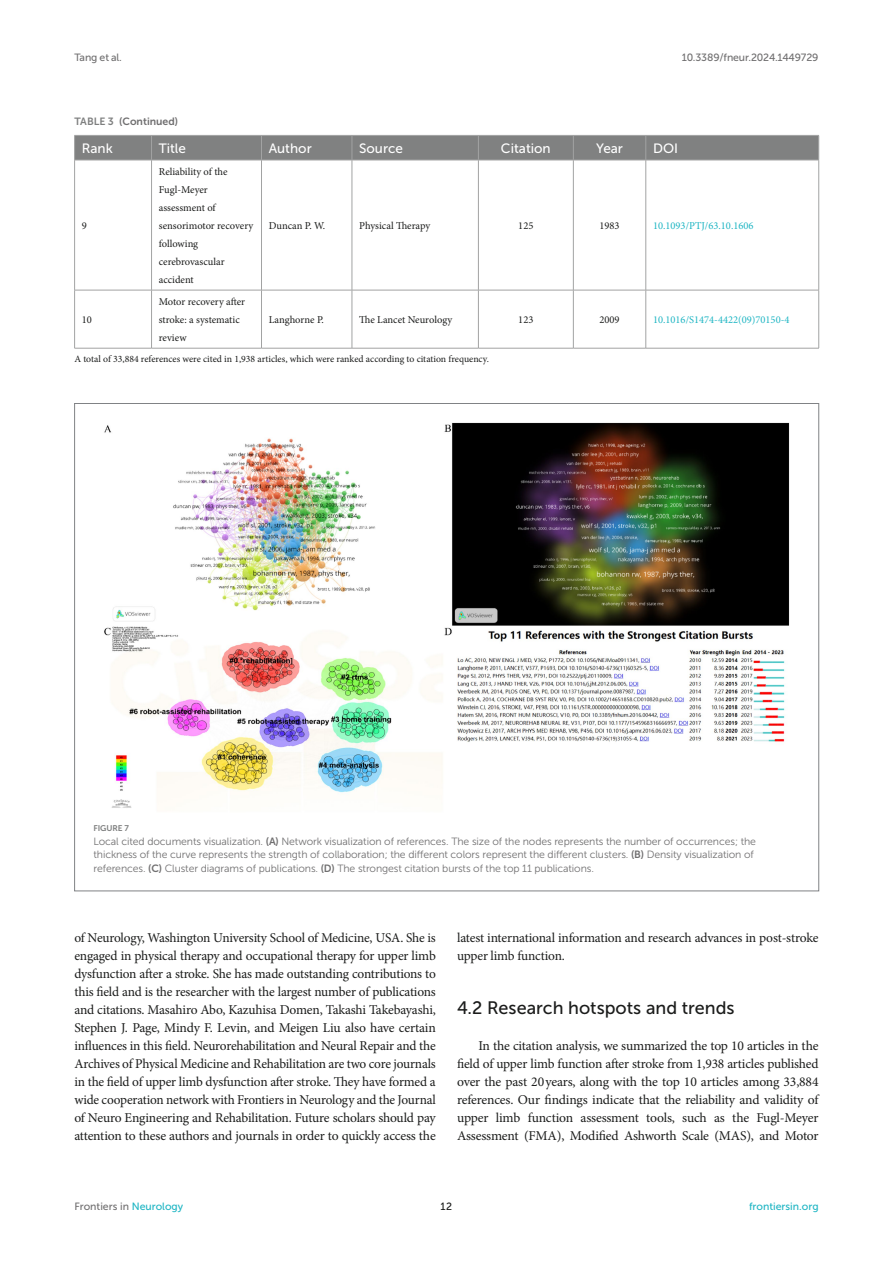
<style>
.page{position:relative;width:893px;height:1263px;background:#fff}
.page>*{position:absolute;margin:0;border:0;box-sizing:border-box;transform-origin:0 0}
.HEAD_2{font:18px "Museo Sans 500";color:#1b1c1b}
.TEXT{font:13.5px/18px "Minion Pro";letter-spacing:-.015em;color:#1b1c1b;text-align:justify}
.TEXT_FLUSH{font:13.5px/18px "Minion Pro";letter-spacing:-.015em;color:#1b1c1b;text-align:justify}
.TB_CH{font:13.5px "Museo Sans 500";color:#fff}
.FIG_LEG{font:10.5px/13.5px "Museo Sans 300";letter-spacing:-.01em;color:#706f70}
.TB_TX{font:10.5px/18px "Minion Pro";color:#1b1c1b}
.t1{font:10.5px "Museo Sans 500";letter-spacing:-.015em;color:#706f70}
.TB_TX-2{font:10.5px "Minion Pro";color:#1db5c3}
.TT_NO_RULE{font:10.5px "Museo Sans 700";color:#706f70}
.t2{font:10.5px "Museo Sans 500";color:#1db5c3}
.t3{font:10.5px "Museo Sans 500";color:#1b1c1b}
.TFN{font:9.75px "Minion Pro";color:#1b1c1b}
.FIG_HD{font:8.25px "Museo Sans 700";letter-spacing:-.01em;color:#7e7f7f}
.s1{color:#7e7f7f}
.s2{font-family:"Museo Sans 700"}
.s3{color:#1db5c3}
</style>
<div class="page">
<hr style="left:573px;top:290px;width:73px;height:1px;background:#a2a3a3">
<hr style="left:573px;top:348px;width:73px;height:1px;background:#a2a3a3">
<hr style="left:573px;top:160px;width:1px;height:130px;background:#a2a3a3">
<hr style="left:478px;top:290px;width:95px;height:1px;background:#a2a3a3">
<hr style="left:573px;top:290px;width:1px;height:58px;background:#a2a3a3">
<hr style="left:478px;top:348px;width:95px;height:1px;background:#a2a3a3">
<hr style="left:478px;top:160px;width:1px;height:130px;background:#a2a3a3">
<hr style="left:352px;top:290px;width:126px;height:1px;background:#a2a3a3">
<hr style="left:478px;top:290px;width:1px;height:58px;background:#a2a3a3">
<hr style="left:352px;top:348px;width:126px;height:1px;background:#a2a3a3">
<hr style="left:352px;top:160px;width:1px;height:130px;background:#a2a3a3">
<hr style="left:261px;top:290px;width:91px;height:1px;background:#a2a3a3">
<hr style="left:352px;top:290px;width:1px;height:58px;background:#a2a3a3">
<hr style="left:261px;top:348px;width:91px;height:1px;background:#a2a3a3">
<hr style="left:261px;top:160px;width:1px;height:130px;background:#a2a3a3">
<hr style="left:152px;top:290px;width:109px;height:1px;background:#a2a3a3">
<hr style="left:261px;top:290px;width:1px;height:58px;background:#a2a3a3">
<hr style="left:152px;top:348px;width:109px;height:1px;background:#a2a3a3">
<hr style="left:645px;top:160px;width:1px;height:130px;background:#a2a3a3">
<hr style="left:818px;top:160px;width:1px;height:130px;background:#a2a3a3">
<hr style="left:646px;top:290px;width:173px;height:1px;background:#a2a3a3">
<hr style="left:645px;top:290px;width:1px;height:58px;background:#a2a3a3">
<hr style="left:818px;top:290px;width:1px;height:58px;background:#a2a3a3">
<hr style="left:646px;top:348px;width:173px;height:1px;background:#a2a3a3">
<hr style="left:74px;top:160px;width:1px;height:130px;background:#a2a3a3">
<hr style="left:151px;top:160px;width:1px;height:130px;background:#a2a3a3">
<hr style="left:74px;top:290px;width:78px;height:1px;background:#a2a3a3">
<hr style="left:74px;top:290px;width:1px;height:58px;background:#a2a3a3">
<hr style="left:151px;top:290px;width:1px;height:58px;background:#a2a3a3">
<hr style="left:74px;top:348px;width:78px;height:1px;background:#a2a3a3">
<hr style="left:152px;top:160px;width:109px;height:1px;background:#a2a3a3">
<hr style="left:261px;top:160px;width:91px;height:1px;background:#a2a3a3">
<hr style="left:352px;top:160px;width:126px;height:1px;background:#a2a3a3">
<hr style="left:478px;top:160px;width:95px;height:1px;background:#a2a3a3">
<hr style="left:573px;top:160px;width:73px;height:1px;background:#a2a3a3">
<hr style="left:646px;top:160px;width:173px;height:1px;background:#a2a3a3">
<svg style="left:74px;top:135px;width:745px;height:25px;background:#828383"></svg>
<hr style="left:74px;top:160px;width:78px;height:1px;background:#a2a3a3">
<img style="left:104px;top:422px;width:686px;height:386px">
<p class="t1" style="left:74px;top:51px;width:49px">Tang et al.</p>
<p class="t1" style="left:682px;top:51px;width:138px">10.3389/fneur.2024.1449729</p>
<p class="TT_NO_RULE" style="left:74px;top:115px;width:105px"><span class="s1">TABLE 3</span> (Continued)</p>
<p class="TB_CH" style="left:82px;top:141px;width:33px">Rank</p>
<p class="TB_CH" style="left:159px;top:141px;width:29px">Title</p>
<p class="TB_CH" style="left:269px;top:141px;width:45px">Author</p>
<p class="TB_CH" style="left:359px;top:141px;width:45px">Source</p>
<p class="TB_CH" style="left:501px;top:141px;width:51px">Citation</p>
<p class="TB_CH" style="left:596px;top:141px;width:28px">Year</p>
<p class="TB_CH" style="left:653px;top:141px;width:27px">DOI</p>
<p class="TB_TX" style="left:82px;top:217px;width:7px">9</p>
<p class="TB_TX" style="left:159px;top:163px;width:96px">Reliability of the<br>Fugl-Meyer assessment of sensorimotor recovery following cerebrovascular accident</p>
<p class="TB_TX" style="left:269px;top:217px;width:58px">Duncan P. W.</p>
<p class="TB_TX" style="left:359px;top:217px;width:73px">Physical Therapy</p>
<p class="TB_TX" style="left:518px;top:217px;width:17px">125</p>
<p class="TB_TX" style="left:599px;top:217px;width:22px">1983</p>
<p class="TB_TX-2" style="left:653px;top:218px;width:102px">10.1093/PTJ/63.10.1606</p>
<p class="TB_TX" style="left:159px;top:293px;width:88px">Motor recovery after stroke: a systematic review</p>
<p class="TB_TX" style="left:269px;top:311px;width:57px">Langhorne P.</p>
<p class="TB_TX" style="left:359px;top:311px;width:95px">The Lancet Neurology</p>
<p class="TB_TX" style="left:518px;top:311px;width:17px">123</p>
<p class="TB_TX" style="left:599px;top:311px;width:22px">2009</p>
<p class="TB_TX-2" style="left:653px;top:313px;width:138px">10.1016/S1474-4422(09)70150-4</p>
<p class="TFN" style="left:74px;top:352px;width:416px">A total of 33,884 references were cited in 1,938 articles, which were ranked according to citation frequency.</p>
<p class="TB_TX" style="left:82px;top:311px;width:12px">10</p>
<p class="FIG_HD" style="left:94px;top:824px;width:37px">FIGURE 7</p>
<p class="FIG_LEG" style="left:94px;top:835px;width:664px">Local cited documents visualization. <span class="s2">(A)</span> Network visualization of references. The size of the nodes represents the number of occurrences; the thickness of the curve represents the strength of collaboration; the different colors represent the different clusters. <span class="s2">(B)</span> Density visualization of references. <span class="s2">(C)</span> Cluster diagrams of publications. <span class="s2">(D)</span> The strongest citation bursts of the top 11 publications.</p>
<p class="TEXT" style="left:74px;top:929px;width:363px">of Neurology, Washington University School of Medicine, USA. She is engaged in physical therapy and occupational therapy for upper limb dysfunction after a stroke. She has made outstanding contributions to this field and is the researcher with the largest number of publications and citations. Masahiro Abo, Kazuhisa Domen, Takashi Takebayashi, Stephen J. Page, Mindy F. Levin, and Meigen Liu also have certain influences in this field. Neurorehabilitation and Neural Repair and the Archives of Physical Medicine and Rehabilitation are two core journals in the field of upper limb dysfunction after stroke. They have formed a wide cooperation network with Frontiers in Neurology and the Journal of Neuro Engineering and Rehabilitation. Future scholars should pay attention to these authors and journals in order to quickly access the</p>
<p class="TEXT" style="left:457px;top:929px;width:363px">latest international information and research advances in post-stroke upper limb function.</p>
<p class="HEAD_2" style="left:457px;top:998px;width:279px">4.2 Research hotspots and trends</p>
<p class="TEXT_FLUSH" style="left:457px;top:1037px;width:363px;text-indent:21px">In the citation analysis, we summarized the top 10 articles in the field of upper limb function after stroke from 1,938 articles published over the past 20years, along with the top 10 articles among 33,884 references. Our findings indicate that the reliability and validity of upper limb function assessment tools, such as the Fugl-Meyer Assessment (FMA), Modified Ashworth Scale (MAS), and Motor</p>
<p class="t1" style="left:74px;top:1200px;width:110px">Frontiers in <span class="s3">Neurology</span></p>
<p class="t3" style="left:441px;top:1200px;width:13px">12</p>
<p class="t2" style="left:749px;top:1200px;width:71px">frontiersin.org</p>
</div>
